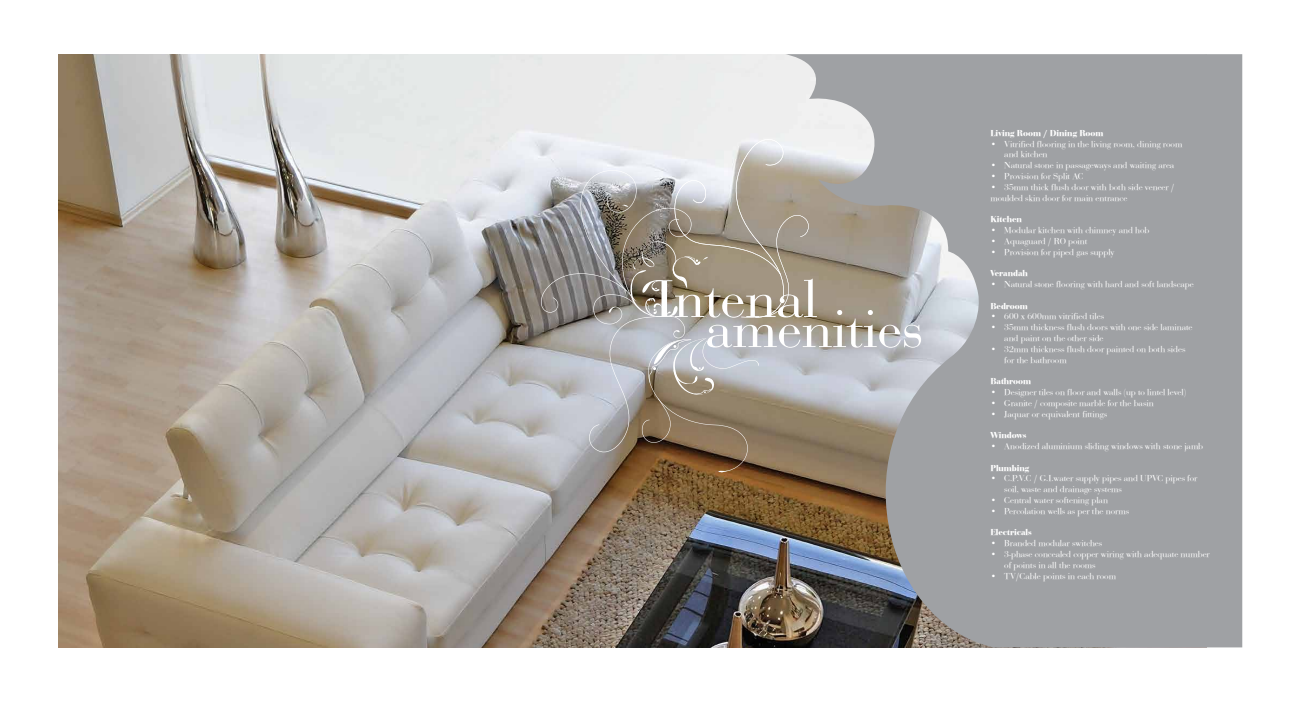
<style>
.page{position:relative;width:1296px;height:702px;background:#fff}
.page>*{position:absolute;margin:0;border:0;box-sizing:border-box;transform-origin:0 0}
.t1{font:55.05px "Bedini";letter-spacing:.01em;color:#fff}
.t2{font:54.6px "Bedini";letter-spacing:.01em;color:#fff}
.t3{font:9px/10.8px "Bedini";color:#fff}
.t4{font:700 9px "Bedini";color:#fff}
</style>
<div class="page">
<img style="left:58px;top:54px;width:1148px;height:594px">
<svg style="left:785px;top:54px;width:457px;height:593px;background:#9e9e9e"></svg>
<svg style="left:541px;top:139px;width:268px;height:334px;background:#a6a098"></svg>
<p class="t1" style="left:655px;top:266px;width:164px">Intenal</p>
<p class="t2" style="left:705px;top:296px;width:219px">amenities</p>
<p class="t4" style="left:990px;top:127px;width:115px">Living Room / Dining Room</p>
<p class="t3" style="left:1004px;top:138px;width:180px;text-indent:-14px">• Vitrified flooring in the living room, dining room and kitchen</p>
<p class="t3" style="left:990px;top:160px;width:185px">• Natural stone in passageways and waiting area</p>
<p class="t3" style="left:990px;top:171px;width:95px">• Provision for Split AC</p>
<p class="t3" style="left:990px;top:181px;width:186px">• 35mm thick flush door with both side veneer / moulded skin door for main entrance</p>
<p class="t4" style="left:990px;top:214px;width:33px">Kitchen</p>
<p class="t3" style="left:990px;top:225px;width:160px">• Modular kitchen with chimney and hob</p>
<p class="t3" style="left:990px;top:235px;width:98px">• Aquaguard / RO point</p>
<p class="t3" style="left:990px;top:246px;width:126px">• Provision for piped gas supply</p>
<p class="t4" style="left:990px;top:268px;width:39px">Verandah</p>
<p class="t3" style="left:990px;top:279px;width:205px">• Natural stone flooring with hard and soft landscape</p>
<p class="t4" style="left:990px;top:300px;width:39px">Bedroom</p>
<p class="t3" style="left:990px;top:311px;width:115px">• 600 x 600mm vitrified tiles</p>
<p class="t3" style="left:1004px;top:322px;width:190px;text-indent:-14px">• 35mm thickness flush doors with one side laminate and paint on the other side</p>
<p class="t3" style="left:1004px;top:343px;width:183px;text-indent:-14px">• 32mm thickness flush door painted on both sides for the bathroom</p>
<p class="t4" style="left:990px;top:376px;width:42px">Bathroom</p>
<p class="t3" style="left:990px;top:387px;width:197px">• Designer tiles on floor and walls (up to lintel level)</p>
<p class="t3" style="left:990px;top:397px;width:165px">• Granite / composite marble for the basin</p>
<p class="t3" style="left:990px;top:408px;width:118px">• Jaquar or equivalent fittings</p>
<p class="t4" style="left:990px;top:430px;width:37px">Windows</p>
<p class="t3" style="left:990px;top:441px;width:214px">• Anodized aluminium sliding windows with stone jamb</p>
<p class="t4" style="left:990px;top:462px;width:40px">Plumbing</p>
<p class="t3" style="left:1004px;top:473px;width:195px;text-indent:-14px">• C.P.V.C / G.I.water supply pipes and UPVC pipes for soil, waste and drainage systems</p>
<p class="t3" style="left:990px;top:495px;width:119px">• Central water softening plan</p>
<p class="t3" style="left:990px;top:505px;width:140px">• Percolation wells as per the norms</p>
<p class="t4" style="left:990px;top:527px;width:43px">Electricals</p>
<p class="t3" style="left:990px;top:538px;width:113px">• Branded modular switches</p>
<p class="t3" style="left:1004px;top:549px;width:207px;text-indent:-14px">• 3-phase concealed copper wiring with adequate number of points in all the rooms</p>
<p class="t3" style="left:990px;top:570px;width:127px">• TV/Cable points in each room</p>
</div>
